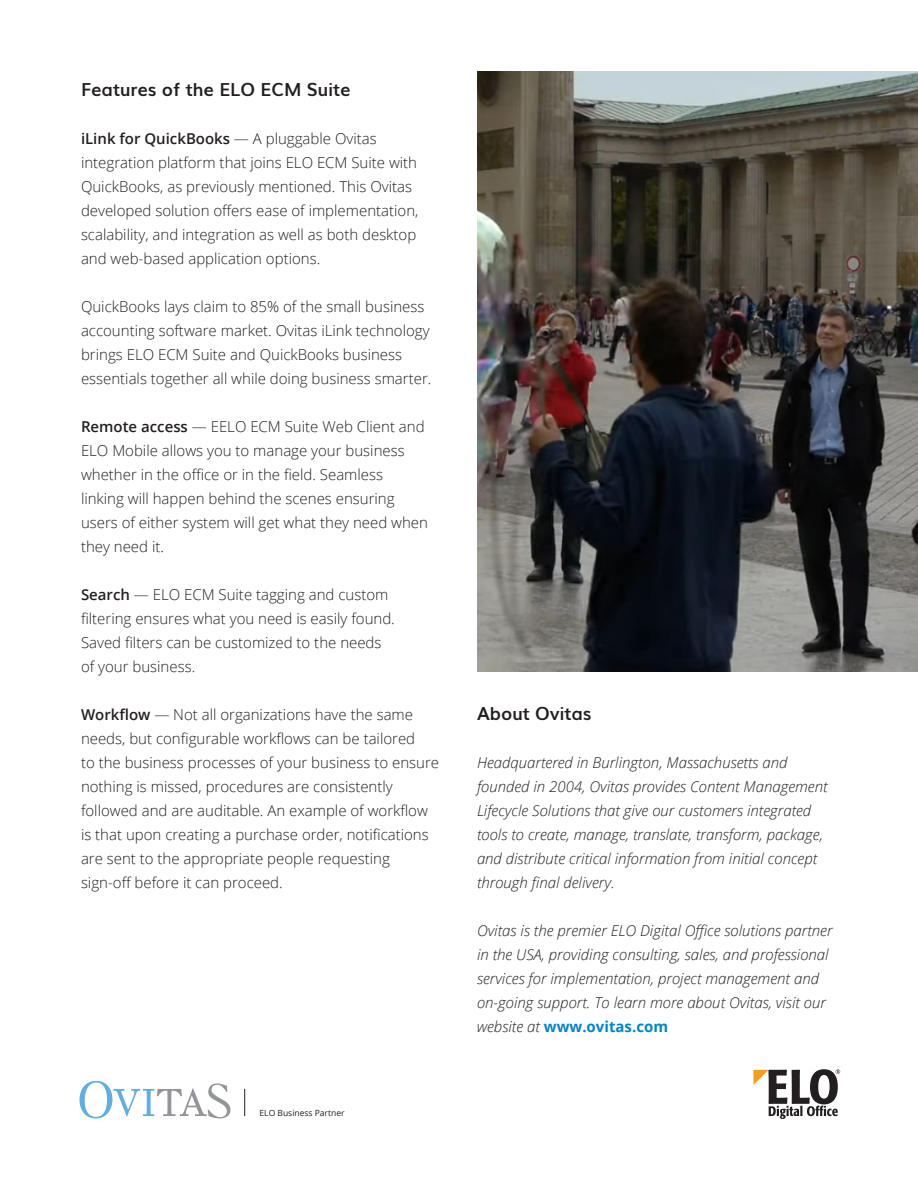
<style>
.page{position:relative;width:918px;height:1188px;background:#fff}
.page>*{position:absolute;margin:0;border:0;box-sizing:border-box;transform-origin:0 0}
.t1{font:700 18px "Muli";color:#231f20}
.t2{font:300 15px/24px "Open Sans";color:#231f20}
.t3{font:italic 300 15px/24px "Open Sans";color:#231f20}
.t4{font:8.55px "Open Sans";color:#231f20}
.s1{font-weight:600}
.s2{font-weight:700;font-style:normal;color:#0084ca}
</style>
<div class="page">
<svg style="left:80px;top:1081px;width:150px;height:37px"></svg>
<svg style="left:244px;top:1089px;width:1px;height:27px"></svg>
<svg style="left:753px;top:1069px;width:87px;height:50px"></svg>
<img style="left:477px;top:72px;width:441px;height:600px">
<p class="t1" style="left:81px;top:75px;width:271px">Features of the ELO ECM Suite</p>
<p class="t2" style="left:81px;top:126px;width:339px"><span class="s1">iLink for QuickBooks</span> — A pluggable Ovitas integration platform that joins ELO ECM Suite with QuickBooks, as previously mentioned. This Ovitas developed solution offers ease of implementation, scalability, and integration as well as both desktop and web-based application options.</p>
<p class="t2" style="left:81px;top:294px;width:352px">QuickBooks lays claim to 85% of the small business accounting software market. Ovitas iLink technology brings ELO ECM Suite and QuickBooks business essentials together all while doing business smarter.</p>
<p class="t2" style="left:81px;top:414px;width:349px"><span class="s1">Remote access</span> — EELO ECM Suite Web Client and ELO Mobile allows you to manage your business whether in the office or in the field. Seamless linking will happen behind the scenes ensuring users of either system will get what they need when they need it.</p>
<p class="t2" style="left:81px;top:582px;width:315px"><span class="s1">Search</span> — ELO ECM Suite tagging and custom filtering ensures what you need is easily found.<br>Saved filters can be customized to the needs of your business.</p>
<p class="t2" style="left:81px;top:702px;width:360px"><span class="s1">Workflow</span> — Not all organizations have the same needs, but configurable workflows can be tailored<br>to the business processes of your business to ensure nothing is missed, procedures are consistently followed and are auditable. An example of workflow is that upon creating a purchase order, notifications are sent to the appropriate people requesting sign‑off before it can proceed.</p>
<p class="t4" style="left:260px;top:1107px;width:87px">ELO Business Partner</p>
<p class="t1" style="left:477px;top:699px;width:116px">About Ovitas</p>
<p class="t3" style="left:477px;top:750px;width:352px">Headquartered in Burlington, Massachusetts and founded in 2004, Ovitas provides Content Management Lifecycle Solutions that give our customers integrated tools to create, manage, translate, transform, package, and distribute critical information from initial concept through final delivery.</p>
<p class="t3" style="left:477px;top:918px;width:357px">Ovitas is the premier ELO Digital Office solutions partner in the USA, providing consulting, sales, and professional services for implementation, project management and on-going support. To learn more about Ovitas, visit our website at <span class="s2">www.ovitas.com</span></p>
</div>
